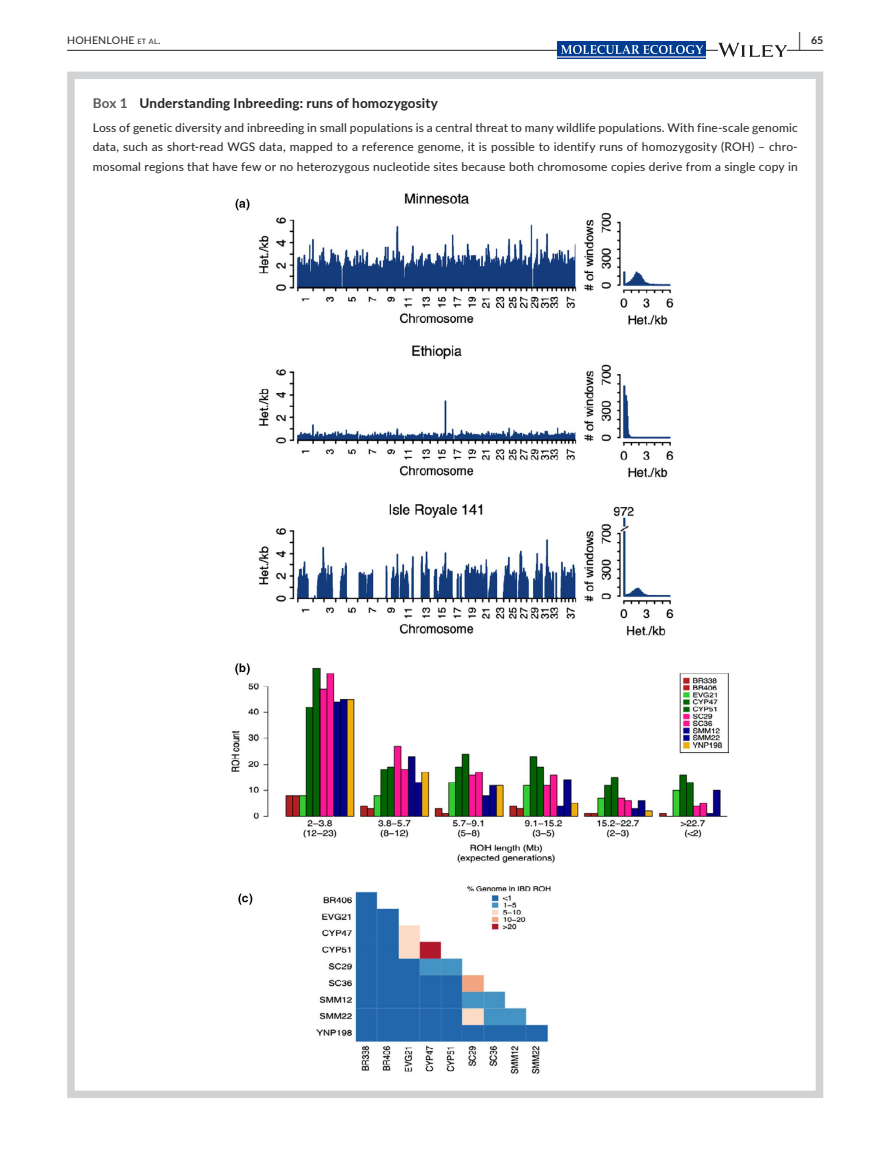
<style>
.page{position:relative;width:893px;height:1174px;background:#fff}
.page>*{position:absolute;margin:0;border:0;box-sizing:border-box;transform-origin:0 0}
.t1{font:700 19.5px "Lato";color:#231f20;scale:.48 1}
.t2{font:700 13.5px "Lato";letter-spacing:.01em;color:#231f20}
.t3{font:12px/19.5px "Lato";letter-spacing:.015em;color:#231f20;text-align:justify}
.t4{font:10.5px "Lato";letter-spacing:.015em;color:#231f20}
.t5{font:700 10.5px "Lato";color:#231f20}
.s1{font-size:7.35px}
.s2{color:#57585a}
</style>
<div class="page">
<hr style="left:67px;top:50px;width:756px;height:1px;background:#231f20">
<div style="left:557px;top:42px;width:149px;height:17px;background:#003d91"></div>
<img style="left:561px;top:45px;width:141px;height:9px">
<hr style="left:557px;top:56px;width:149px;height:2px;background:#96a6d0">
<svg style="left:718px;top:43px;width:69px;height:14px"></svg>
<div style="left:67px;top:72px;width:756px;height:1026px;border:8px solid #d1d2d4"></div>
<img style="left:231px;top:193px;width:498px;height:880px">
<h1 class="t1" style="left:798px;top:25px;width:7px">|</h1>
<p class="t4" style="left:67px;top:33px;width:95px">HOHENLOHE <span class="s1">et al</span>.</p>
<p class="t5" style="left:811px;top:33px;width:14px">65</p>
<p class="t2" style="left:93px;top:93px;width:347px"><span class="s2">Box 1</span> Understanding Inbreeding: runs of homozygosity</p>
<p class="t3" style="left:93px;top:117px;width:707px">Loss of genetic diversity and inbreeding in small populations is a central threat to many wildlife populations. With fine-scale genomic data, such as short-read WGS data, mapped to a reference genome, it is possible to identify runs of homozygosity (ROH) – chro&shy;mosomal regions that have few or no heterozygous nucleotide sites because both chromosome copies derive from a single copy in</p>
</div>
